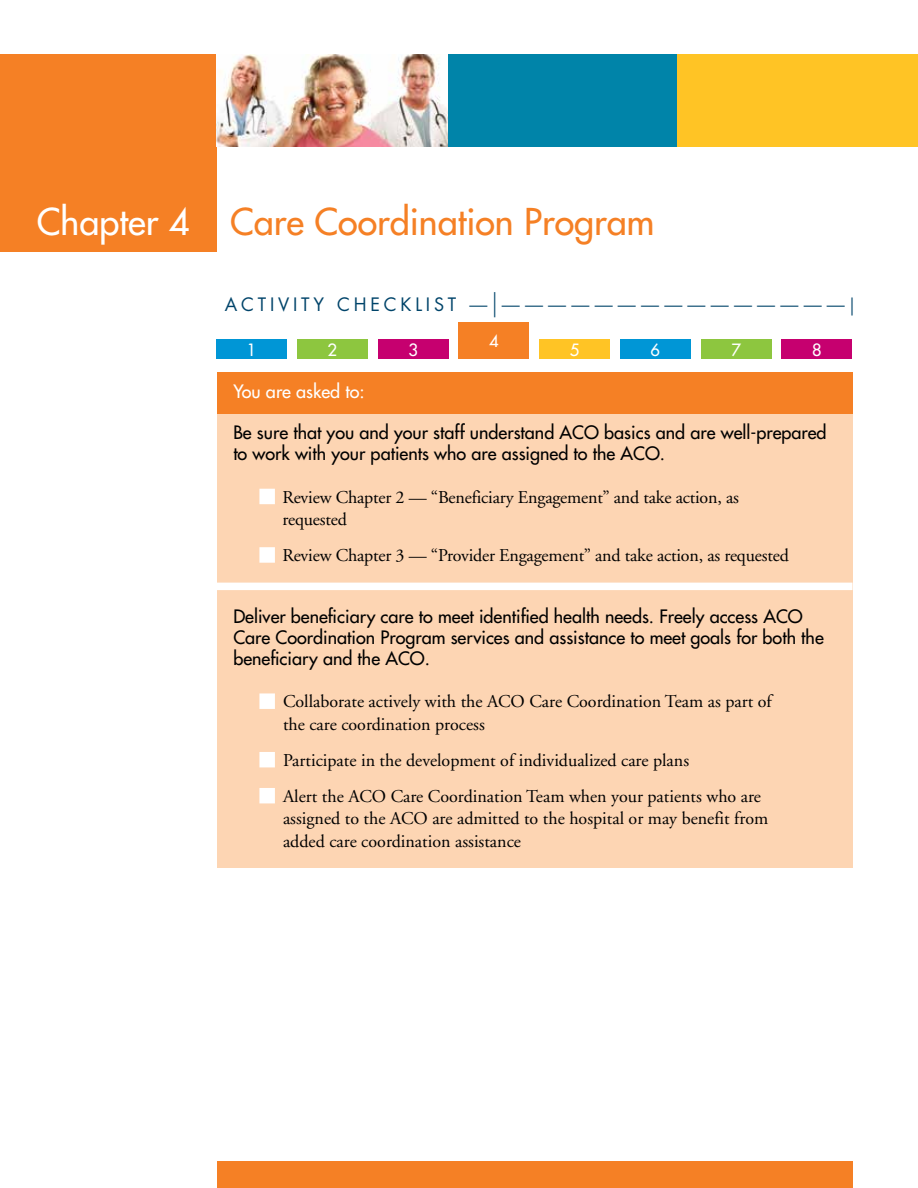
<style>
.page{position:relative;width:918px;height:1188px;background:#fff}
.page>*{position:absolute;margin:0;border:0;box-sizing:border-box;transform-origin:0 0}
.t1{font:36px "Futura";color:#f58025}
.t2{font:18px/22.5px "Adobe Garamond";color:#000}
.t3{font:18px/21px "Futura";color:#000}
.t4{font:18px "Futura";letter-spacing:.21em;color:#00446a}
.t5{font:18px "Futura";color:#fff}
.t6{font:16.5px "Futura";color:#fff}
.s1{color:#fff}
.s2{font-family:"Univers";font-weight:300}
.s3{font-family:"Univers";font-weight:300;font-size:25.2px}
</style>
<div class="page">
<div style="left:217px;top:372px;width:636px;height:496px;background:#fdd5b3"></div>
<div style="left:217px;top:372px;width:636px;height:41px;background:#f58025"></div>
<div style="left:259px;top:489px;width:16px;height:15px;border:3px solid #fff"></div>
<div style="left:259px;top:547px;width:16px;height:16px;border:3px solid #fff"></div>
<div style="left:259px;top:693px;width:16px;height:16px;border:3px solid #fff"></div>
<div style="left:259px;top:752px;width:16px;height:15px;border:3px solid #fff"></div>
<div style="left:259px;top:788px;width:16px;height:15px;border:3px solid #fff"></div>
<div style="left:297px;top:340px;width:70px;height:19px;background:#8dc63f"></div>
<div style="left:378px;top:340px;width:70px;height:19px;background:#c6006f"></div>
<div style="left:217px;top:340px;width:70px;height:19px;background:#0096d6"></div>
<div style="left:540px;top:340px;width:70px;height:19px;background:#ffc425"></div>
<div style="left:620px;top:340px;width:70px;height:19px;background:#0096d6"></div>
<div style="left:701px;top:340px;width:70px;height:19px;background:#8dc63f"></div>
<div style="left:782px;top:340px;width:70px;height:19px;background:#c6006f"></div>
<div style="left:459px;top:323px;width:70px;height:36px;background:#f58025"></div>
<div style="left:217px;top:583px;width:636px;height:7px;background:#fff"></div>
<div style="left:0;top:54px;width:217px;height:197px;background:#f58025"></div>
<div style="left:448px;top:54px;width:230px;height:93px;background:#0084a9"></div>
<div style="left:678px;top:54px;width:240px;height:93px;background:#ffc425"></div>
<div style="left:217px;top:1161px;width:636px;height:27px;background:#f58025"></div>
<img style="left:217px;top:54px;width:231px;height:93px">
<h1 class="t1" style="left:37px;top:199px;width:619px"><span class="s1">Chapter 4</span> Care Coordination Program</h1>
<p class="t4" style="left:225px;top:293px;width:631px">ACTIVITY CHECKLIST <span class="s2">—</span><span class="s3">|</span> <span class="s2">———————————————|</span></p>
<p class="t6" style="left:247px;top:339px;width:11px">1</p>
<p class="t6" style="left:328px;top:339px;width:11px">2</p>
<p class="t6" style="left:408px;top:339px;width:11px">3</p>
<p class="t6" style="left:570px;top:339px;width:11px">5</p>
<p class="t6" style="left:651px;top:339px;width:11px">6</p>
<p class="t6" style="left:731px;top:339px;width:11px">7</p>
<p class="t6" style="left:812px;top:339px;width:11px">8</p>
<p class="t6" style="left:489px;top:331px;width:11px">4</p>
<p class="t5" style="left:233px;top:380px;width:133px">You are asked to:</p>
<p class="t3" style="left:233px;top:422px;width:595px">Be sure that you and your staff understand ACO basics and are well-prepared to work with your patients who are assigned to the ACO.</p>
<p class="t2" style="left:283px;top:486px;width:458px;text-indent:-22px"><span class="s1">■</span> Review Chapter 2 — “Beneficiary Engagement” and take action, as requested</p>
<p class="t2" style="left:260px;top:545px;width:530px"><span class="s1">■</span> Review Chapter 3 — “Provider Engagement” and take action, as requested</p>
<p class="t3" style="left:233px;top:606px;width:592px">Deliver beneficiary care to meet identified health needs. Freely access ACO<br>Care Coordination Program services and assistance to meet goals for both the beneficiary and the ACO.</p>
<p class="t2" style="left:283px;top:691px;width:490px;text-indent:-23px"><span class="s1">■</span> Collaborate actively with the ACO Care Coordination Team as part of the care coordination process</p>
<p class="t2" style="left:260px;top:749px;width:430px"><span class="s1">■</span> Participate in the development of individualized care plans</p>
<p class="t2" style="left:283px;top:785px;width:487px;text-indent:-23px"><span class="s1">■</span> Alert the ACO Care Coordination Team when your patients who are assigned to the ACO are admitted to the hospital or may benefit from added care coordination assistance</p>
</div>
